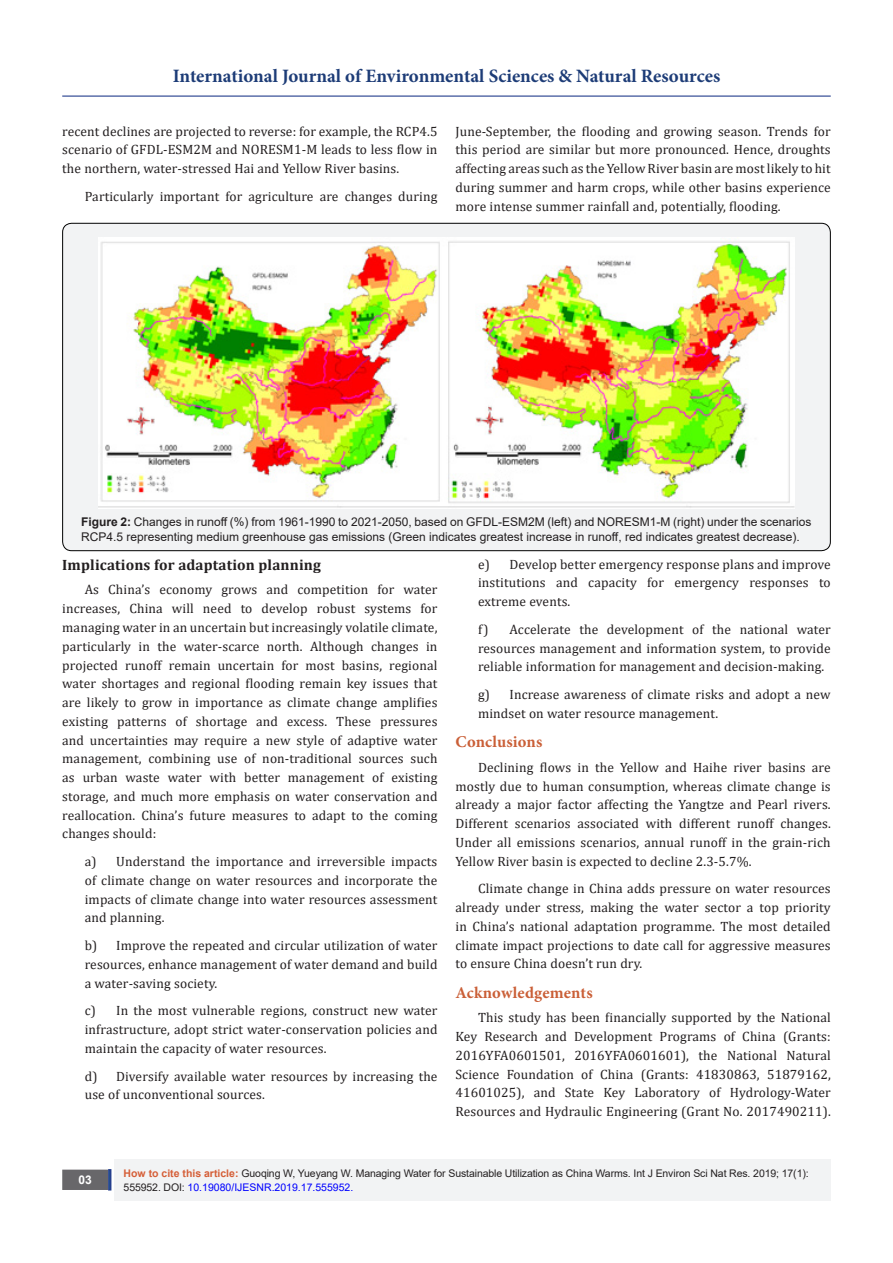
<style>
.page{position:relative;width:893px;height:1263px;background:#fff}
.page>*{position:absolute;margin:0;border:0;box-sizing:border-box;transform-origin:0 0}
.t1{font:700 18.9px "Minion Pro";color:#1d3c77}
.t2{font:700 16.5px "Minion Pro";letter-spacing:.01em;color:#ca5f37}
.t3{font:700 15px "Cambria";letter-spacing:.01em;color:#231f20}
.t4{font:13.5px/18.8px "Cambria";letter-spacing:.01em;color:#231f20;text-align:justify}
.t5{font:12px/14.4px "Arial";color:#231f20}
.t6{font:700 12px "Arial";color:#fff}
.t7{font:10.5px/13.5px "Arial";letter-spacing:-.01em;color:#231f20}
.s1{font-weight:700}
.s2{font-weight:700;color:#d55e37}
.s3{color:#00f}
</style>
<div class="page">
<div style="left:115px;top:1160px;width:716px;height:41px;background:#f2f3f4"></div>
<div style="left:63px;top:1170px;width:44px;height:19px;background:#68676a"></div>
<div style="left:62px;top:1169px;width:46px;height:21px;border:2px solid #68676a"></div>
<div style="left:108px;top:1169px;width:3px;height:21px;background:#1c6d90;border:2px solid #253f8e"></div>
<hr style="left:62px;top:96px;width:769px;height:1px;background:#253f8e">
<div style="left:63px;top:223px;width:767px;height:328px;background:#f2f3f4;border-radius:9px"></div>
<img style="left:99px;top:238px;width:696px;height:270px">
<h1 class="t1" style="left:173px;top:63px;width:549px">International Journal of Environmental Sciences &amp; Natural Resources</h1>
<p class="t4" style="left:62px;top:122px;width:377px">recent declines are projected to reverse: for example, the RCP4.5 scenario of GFDL-ESM2M and NORESM1-M leads to less flow in the northern, water-stressed Hai and Yellow River basins.</p>
<p class="t4" style="left:85px;top:187px;width:354px">Particularly important for agriculture are changes during</p>
<p class="t4" style="left:455px;top:122px;width:377px">June-September, the flooding and growing season. Trends for this period are similar but more pronounced. Hence, droughts affecting areas such as the Yellow River basin are most likely to hit during summer and harm crops, while other basins experience more intense summer rainfall and, potentially, flooding.</p>
<p class="t5" style="left:81px;top:515px;width:732px"><span class="s1">Figure 2:</span> Changes in runoff (%) from 1961-1990 to 2021-2050, based on GFDL-ESM2M (left) and NORESM1-M (right) under the scenarios<br>RCP4.5 representing medium greenhouse gas emissions (Green indicates greatest increase in runoff, red indicates greatest decrease).</p>
<p class="t3" style="left:62px;top:554px;width:260px">Implications for adaptation planning</p>
<p class="t4" style="left:62px;top:580px;width:377px;text-indent:22px">As China’s economy grows and competition for water increases, China will need to develop robust systems for managing water in an uncertain but increasingly volatile climate, particularly in the water-scarce north. Although changes in projected runoff remain uncertain for most basins, regional water shortages and regional flooding remain key issues that are likely to grow in importance as climate change amplifies existing patterns of shortage and excess. These pressures and uncertainties may require a new style of adaptive water management, combining use of non-traditional sources such as urban waste water with better management of existing storage, and much more emphasis on water conservation and reallocation. China’s future measures to adapt to the coming changes should:</p>
<p class="t4" style="left:85px;top:852px;width:354px">a) Understand the importance and irreversible impacts of climate change on water resources and incorporate the impacts of climate change into water resources assessment and planning.</p>
<p class="t4" style="left:85px;top:936px;width:354px">b) Improve the repeated and circular utilization of water resources, enhance management of water demand and build a water-saving society.</p>
<p class="t4" style="left:85px;top:1001px;width:354px">c) In the most vulnerable regions, construct new water infrastructure, adopt strict water-conservation policies and maintain the capacity of water resources.</p>
<p class="t4" style="left:85px;top:1066px;width:354px">d) Diversify available water resources by increasing the use of unconventional sources.</p>
<p class="t4" style="left:478px;top:554px;width:354px">e) Develop better emergency response plans and improve institutions and capacity for emergency responses to extreme events.</p>
<p class="t4" style="left:478px;top:620px;width:354px">f) Accelerate the development of the national water resources management and information system, to provide reliable information for management and decision-making.</p>
<p class="t4" style="left:478px;top:685px;width:354px">g) Increase awareness of climate risks and adopt a new mindset on water resource management.</p>
<p class="t2" style="left:455px;top:730px;width:88px">Conclusions</p>
<p class="t4" style="left:455px;top:758px;width:377px;text-indent:22px">Declining flows in the Yellow and Haihe river basins are mostly due to human consumption, whereas climate change is already a major factor affecting the Yangtze and Pearl rivers.<br>Different scenarios associated with different runoff changes.<br>Under all emissions scenarios, annual runoff in the grain-rich Yellow River basin is expected to decline 2.3-5.7%.</p>
<p class="t4" style="left:455px;top:879px;width:377px;text-indent:22px">Climate change in China adds pressure on water resources already under stress, making the water sector a top priority in China’s national adaptation programme. The most detailed climate impact projections to date call for aggressive measures to ensure China doesn’t run dry.</p>
<p class="t2" style="left:455px;top:981px;width:139px">Acknowledgements</p>
<p class="t4" style="left:455px;top:1008px;width:377px;text-indent:22px">This study has been financially supported by the National Key Research and Development Programs of China (Grants:<br>2016YFA0601501, 2016YFA0601601), the National Natural Science Foundation of China (Grants: 41830863, 51879162, 41601025), and State Key Laboratory of Hydrology-Water Resources and Hydraulic Engineering (Grant No. 2017490211).</p>
<p class="t6" style="left:79px;top:1171px;width:15px">03</p>
<p class="t7" style="left:124px;top:1167px;width:687px"><span class="s2">How to cite this article:</span> Guoqing W, Yueyang W. Managing Water for Sustainable Utilization as China Warms. Int J Environ Sci Nat Res. 2019; 17(1):<br>555952. DOI: <span class="s3">10.19080/IJESNR.2019.17.555952.</span></p>
</div>
